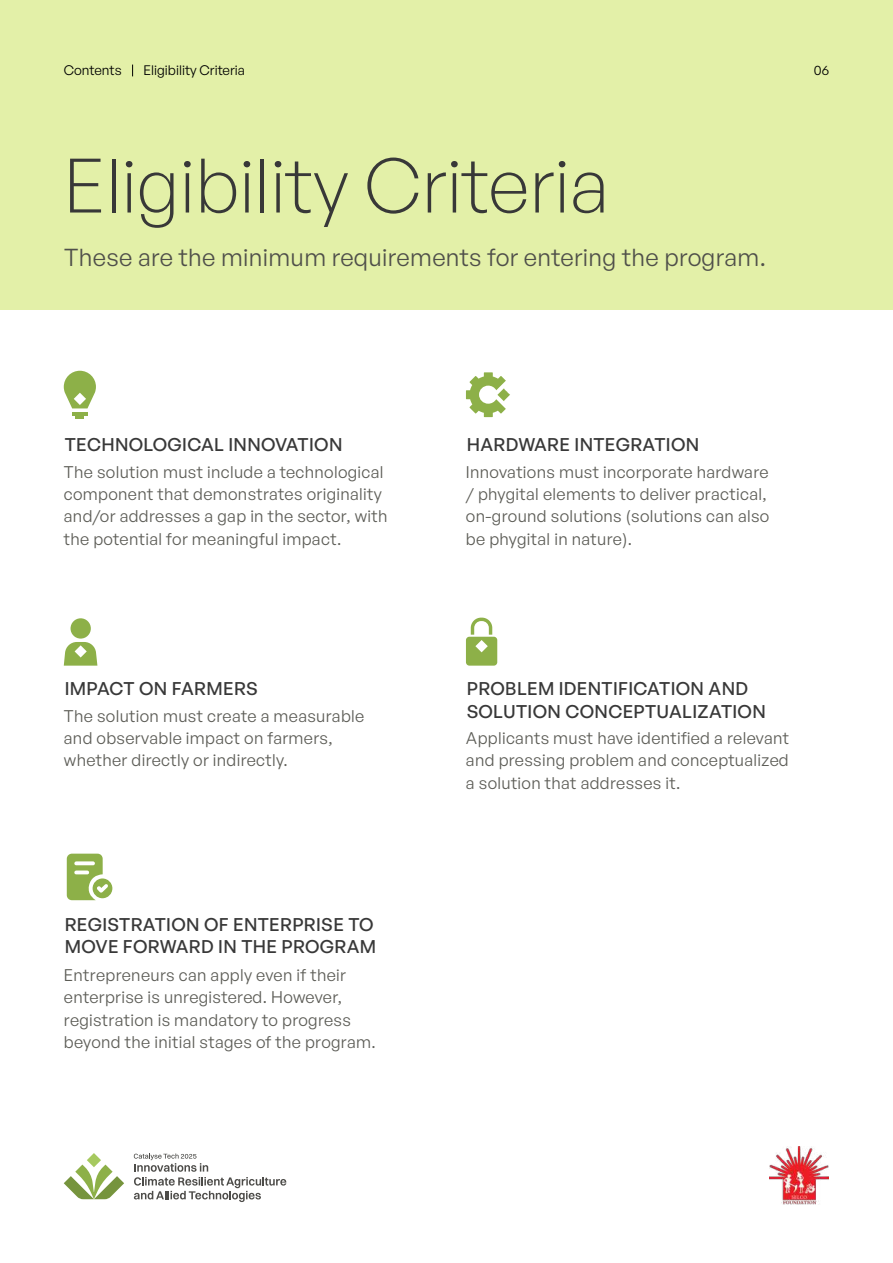
<style>
.page{position:relative;width:893px;height:1263px;background:#fff}
.page>*{position:absolute;margin:0;border:0;box-sizing:border-box;transform-origin:0 0}
.t1{font:300 75px "General Sans";color:#383838}
.t2{font:24px "General Sans";letter-spacing:.015em;color:#4f4f4a}
.t3{font:500 18px/22.5px "General Sans";letter-spacing:.02em;color:#383838}
.t4{font:16.5px/22.4px "General Sans";letter-spacing:.02em;color:#5c5c56}
.t5{font:13.5px "General Sans";color:#000}
</style>
<div class="page">
<div style="left:0;top:0;width:893px;height:309px;background:#e3f0a8"></div>
<img style="left:769px;top:1146px;width:60px;height:58px">
<svg style="left:64px;top:1153px;width:60px;height:46px"></svg>
<svg style="left:134px;top:1153px;width:152px;height:49px"></svg>
<div style="left:71px;top:618px;width:20px;height:21px;background:#8db048;border-radius:50%"></div>
<svg style="left:64px;top:642px;width:33px;height:24px"></svg>
<svg style="left:64px;top:371px;width:32px;height:37px"></svg>
<svg style="left:76px;top:415px;width:8px;height:4px"></svg>
<hr style="left:72px;top:412px;width:15px;height:3px;background:#8db048">
<svg style="left:466px;top:372px;width:44px;height:45px"></svg>
<svg style="left:466px;top:618px;width:31px;height:48px"></svg>
<svg style="left:67px;top:854px;width:45px;height:46px"></svg>
<p class="t5" style="left:64px;top:62px;width:59px">Contents</p>
<p class="t5" style="left:143px;top:62px;width:103px">Eligibility Criteria</p>
<p class="t5" style="left:814px;top:62px;width:17px">06</p>
<h1 class="t1" style="left:64px;top:139px;width:547px">Eligibility Criteria</h1>
<h2 class="t2" style="left:64px;top:243px;width:703px">These are the minimum requirements for entering the program.</h2>
<p class="t3" style="left:65px;top:433px;width:279px">TECHNOLOGICAL INNOVATION</p>
<p class="t4" style="left:64px;top:460px;width:325px">The solution must include a technological component that demonstrates originality and/or addresses a gap in the sector, with the potential for meaningful impact.</p>
<p class="t3" style="left:65px;top:677px;width:195px">IMPACT ON FARMERS</p>
<p class="t4" style="left:64px;top:704px;width:302px">The solution must create a measurable and observable impact on farmers, whether directly or indirectly.</p>
<p class="t3" style="left:65px;top:913px;width:313px">REGISTRATION OF ENTERPRISE TO<br>MOVE FORWARD IN THE PROGRAM</p>
<p class="t4" style="left:64px;top:963px;width:313px">Entrepreneurs can apply even if their enterprise is unregistered. However, registration is mandatory to progress beyond the initial stages of the program.</p>
<p class="t3" style="left:467px;top:433px;width:234px">HARDWARE INTEGRATION</p>
<p class="t4" style="left:466px;top:460px;width:305px">Innovations must incorporate hardware / phygital elements to deliver practical, on-ground solutions (solutions can also be phygital in nature).</p>
<p class="t3" style="left:467px;top:677px;width:301px">PROBLEM IDENTIFICATION AND<br>SOLUTION CONCEPTUALIZATION</p>
<p class="t4" style="left:466px;top:726px;width:325px;text-align:justify">Applicants must have identified a relevant and pressing problem and conceptualized a solution that addresses it.</p>
</div>
